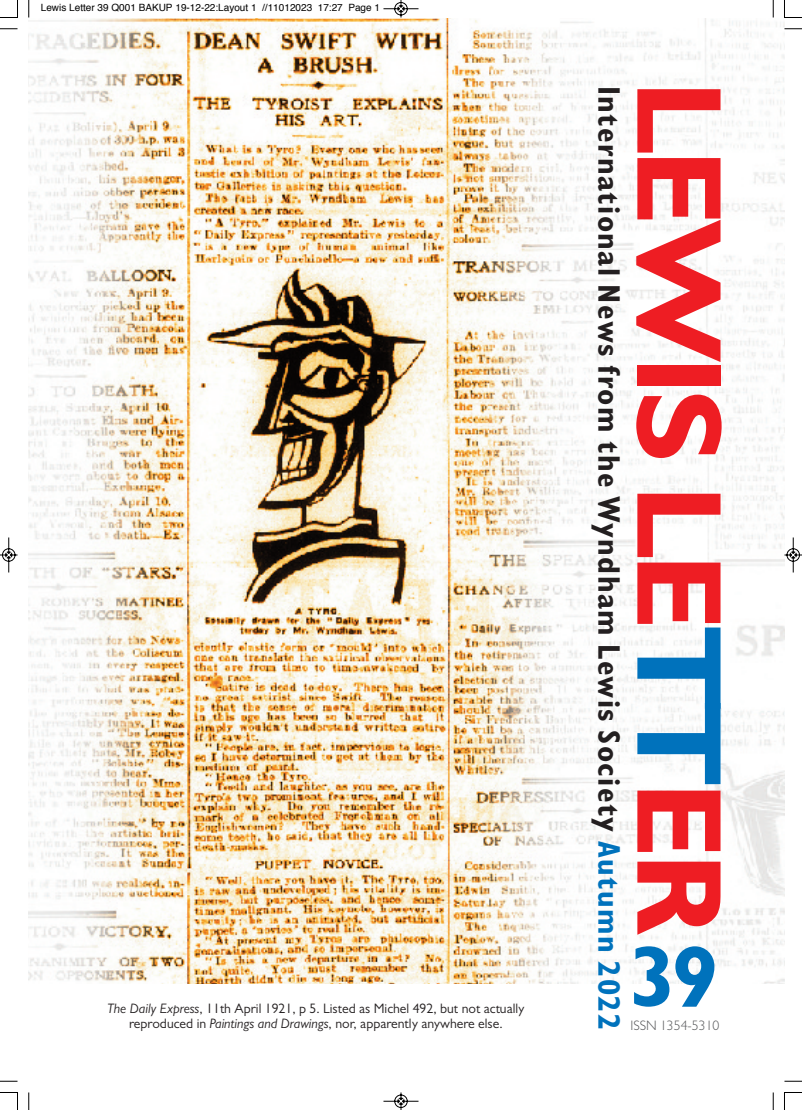
<style>
.page{position:relative;width:802px;height:1110px;background:#fff}
.page>*{position:absolute;margin:0;border:0;box-sizing:border-box;transform-origin:0 0}
.t1{font:700 121.88px "Gill Sans";letter-spacing:-.05em;color:#ee1d23}
.t2{font:700 86.25px "Gill Sans";color:#0072bc}
.t3{font:700 condensed 31.25px "Gill Sans";letter-spacing:.045em;color:#231f20}
.t4{font:13.75px/15px "Gill Sans";color:#231f20;text-align:center}
.t5{font:300 13.75px "Gill Sans";color:#57585a}
.t6{font:10px "Helvetica";color:#000}
.s1{font-style:italic}
.s2{color:#0072bc}
</style>
<div class="page">
<img style="left:29px;top:18px;width:755px;height:965px">
<svg style="left:28px;top:0;width:2px;height:18px"></svg>
<svg style="left:0;top:28px;width:18px;height:2px"></svg>
<svg style="left:773px;top:0;width:1px;height:18px"></svg>
<svg style="left:784px;top:28px;width:18px;height:2px"></svg>
<svg style="left:28px;top:1092px;width:2px;height:18px"></svg>
<svg style="left:0;top:1081px;width:18px;height:1px"></svg>
<svg style="left:773px;top:1092px;width:1px;height:18px"></svg>
<svg style="left:784px;top:1081px;width:18px;height:1px"></svg>
<svg style="left:0;top:0;width:18px;height:18px"></svg>
<svg style="left:784px;top:0;width:18px;height:18px"></svg>
<svg style="left:0;top:1092px;width:18px;height:18px"></svg>
<svg style="left:784px;top:1092px;width:18px;height:18px"></svg>
<svg style="left:383px;top:0;width:36px;height:18px"></svg>
<svg style="left:383px;top:1092px;width:36px;height:18px"></svg>
<svg style="left:0;top:537px;width:18px;height:36px"></svg>
<svg style="left:783px;top:537px;width:19px;height:36px"></svg>
<p class="t6" style="left:41px;top:4px;width:341px">Lewis Letter 39 Q001 BAKUP 19-12-22:Layout 1 //11012023 17:27 Page 1</p>
<p class="t4" style="left:107px;top:1002px;width:419px"><span class="s1">The Daily Express</span>, 11th April 1921, p 5. Listed as Michel 492, but not actually reproduced in <span class="s1">Paintings and Drawings</span>, nor, apparently anywhere else.</p>
<h3 class="t3" style="left:621px;top:86px;width:946px;rotate:90deg">International News from the Wyndham Lewis Society <span class="s2">Autumn 2022</span></h3>
<h1 class="t1" style="left:724px;top:80px;width:857px;rotate:90deg">LEWIS LE<span class="s2">TT</span>ER</h1>
<h2 class="t2" style="left:629px;top:944px;width:92px">39</h2>
<p class="t5" style="left:630px;top:1020px;width:90px">ISSN 1354-5310</p>
</div>
